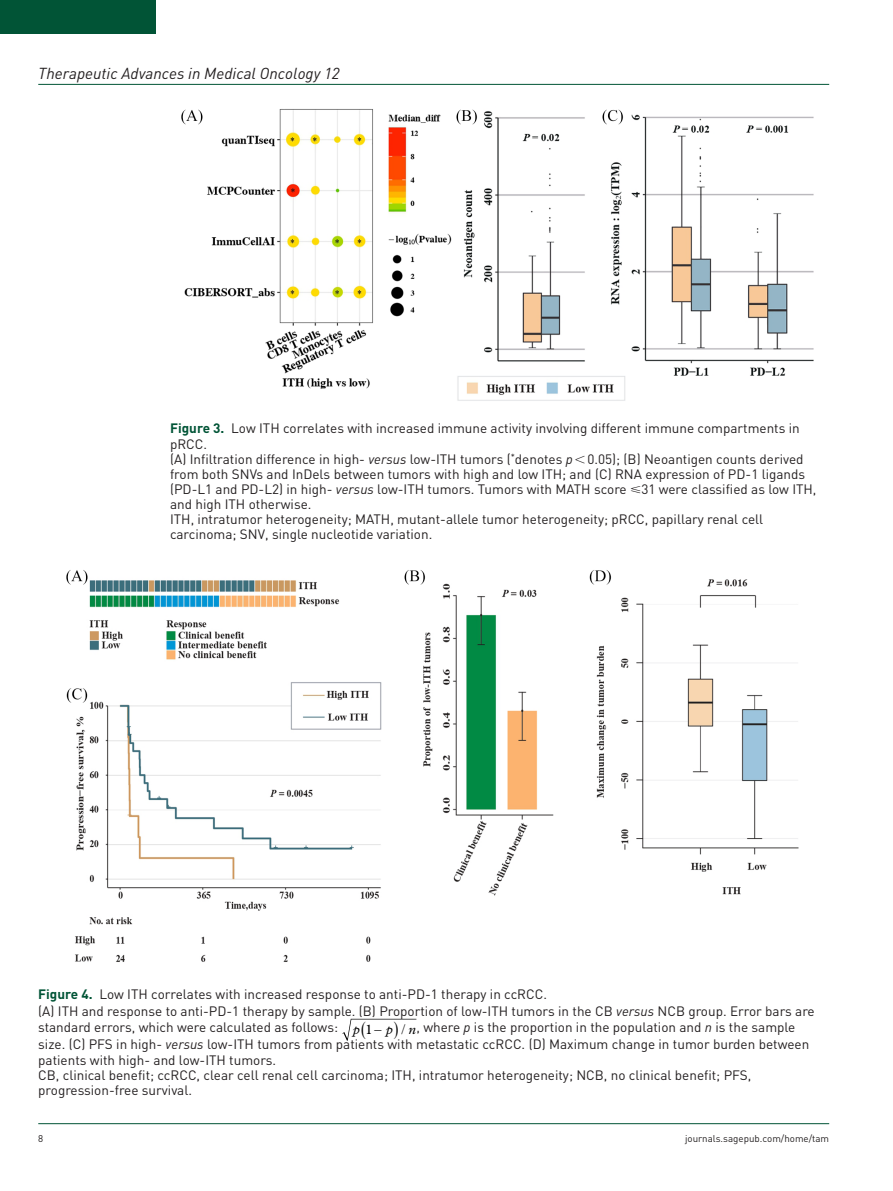
<style>
.page{position:relative;width:893px;height:1191px;background:#fff}
.page>*{position:absolute;margin:0;border:0;box-sizing:border-box;transform-origin:0 0}
.t1{font:italic 15.75px "DIN";color:#231f20}
.t2{font:13.95px "Plantin Std";color:#000}
.t3{font:13.5px/15.1px "DIN";color:#231f20}
.t4{font:9.75px "DIN";color:#231f20}
.s1{font-weight:700;color:#015436}
.s2{font-style:italic}
.s3{font-family:"Plantin Std";font-style:italic;font-size:13.95px;color:#000}
</style>
<div class="page">
<hr style="left:38px;top:84px;width:791px;height:1px;background:#015436">
<hr style="left:38px;top:1123px;width:791px;height:1px;background:#015436">
<div style="left:0;top:0;width:155px;height:34px;background:#015436"></div>
<img style="left:181px;top:109px;width:633px;height:292px">
<img style="left:66px;top:570px;width:733px;height:392px">
<svg style="left:342px;top:1018px;width:74px;height:22px"></svg>
<p class="t1" style="left:38px;top:63px;width:303px">Therapeutic Advances in Medical Oncology 12</p>
<p class="t3" style="left:170px;top:420px;width:648px"><span class="s1">Figure 3.</span> Low ITH correlates with increased immune activity involving different immune compartments in pRCC.<br>(A) Infiltration difference in high- <span class="s2">versus</span> low-ITH tumors (<sup>*</sup>denotes <span class="s2">p</span> 0.05); (B) Neoantigen counts derived from both SNVs and InDels between tumors with high and low ITH; and (C) RNA expression of PD-1 ligands (PD-L1 and PD-L2) in high- <span class="s2">versus</span> low-ITH tumors. Tumors with MATH score ⩽31 were classified as low ITH, and high ITH otherwise.<br>ITH, intratumor heterogeneity; MATH, mutant-allele tumor heterogeneity; pRCC, papillary renal cell carcinoma; SNV, single nucleotide variation.</p>
<p class="t3" style="left:38px;top:986px;width:778px;line-height:16.5px"><span class="s1">Figure 4.</span> Low ITH correlates with increased response to anti-PD-1 therapy in ccRCC.<br>(A) ITH and response to anti-PD-1 therapy by sample. (B) Proportion of low-ITH tumors in the CB <span class="s2">versus</span> NCB group. Error bars are standard errors, which were calculated as follows: <span class="s3">p</span></p>
<p class="t3" style="left:38px;top:1019px;width:772px;line-height:16.5px;text-indent:370px"><span class="s3">n</span>, where <span class="s2">p</span> is the proportion in the population and <span class="s2">n</span> is the sample size. (C) PFS in high- <span class="s2">versus</span> low-ITH tumors from patients with metastatic ccRCC. (D) Maximum change in tumor burden between patients with high- and low-ITH tumors.</p>
<p class="t3" style="left:38px;top:1067px;width:715px">CB, clinical benefit; ccRCC, clear cell renal cell carcinoma; ITH, intratumor heterogeneity; NCB, no clinical benefit; PFS, progression-free survival.</p>
<p class="t2" style="left:365px;top:1021px;width:29px">1−<span class="s2">p</span></p>
<p class="t4" style="left:38px;top:1132px;width:7px">8</p>
<p class="t4" style="left:685px;top:1132px;width:146px">journals.sagepub.com/home/tam</p>
</div>
